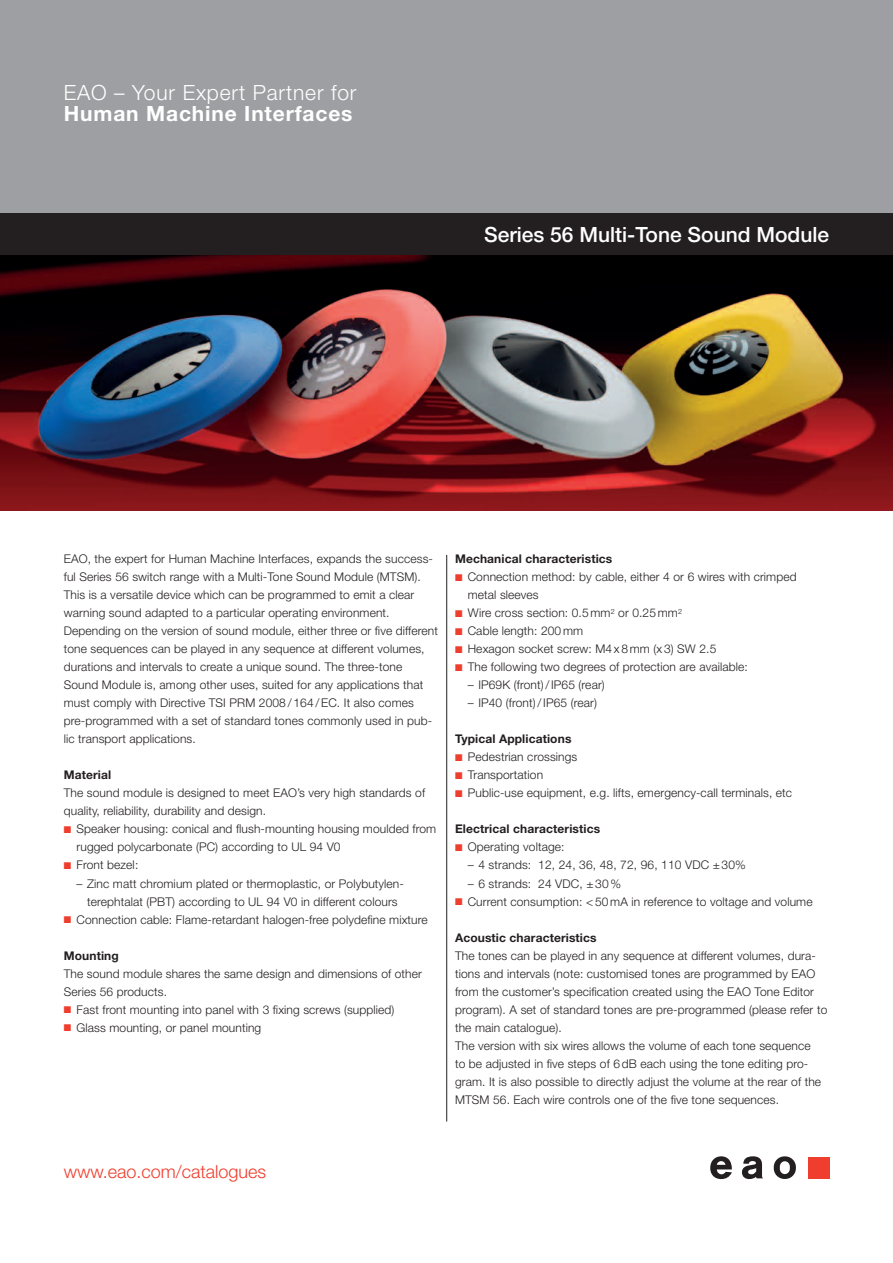
<style>
.page{position:relative;width:893px;height:1263px;background:#fff}
.page>*{position:absolute;margin:0;border:0;box-sizing:border-box;transform-origin:0 0}
.Titel_negativ_weiss{font:500 21px "Helvetica Neue LT";color:#fff}
.t1{font:300 21px "Helvetica Neue LT Pro";letter-spacing:.04em;color:#fff}
.t2{font:700 21px "Helvetica Neue LT Pro";letter-spacing:.04em;color:#fff}
.t3{font:300 18px "Helvetica Neue LT Pro";color:#ef3e2e}
.Grundtext_englisch{font:300 12px/18px "Helvetica Neue LT";letter-spacing:.01em;color:#231f20}
.Grundtext_E_Aufz__St{font:300 12px/18px "Helvetica Neue LT";letter-spacing:.01em;color:#231f20}
.Zwischentitel_schwar{font:700 12px "Helvetica Neue LT";letter-spacing:.01em;color:#231f20}
.Grundtext_F_Aufz__St{font:300 12px "Helvetica Neue LT";letter-spacing:.01em;color:#231f20}
.s1{color:#ef3e2e}
</style>
<div class="page">
<img style="left:0;top:255px;width:893px;height:255px">
<div style="left:0;top:213px;width:893px;height:42px;background:#231f20"></div>
<div style="left:0;top:0;width:893px;height:213px;background:#9d9fa2"></div>
<svg style="left:774px;top:1156px;width:22px;height:23px"></svg>
<svg style="left:710px;top:1156px;width:22px;height:23px"></svg>
<div style="left:808px;top:1157px;width:21px;height:21px;background:#ef3e2e"></div>
<svg style="left:742px;top:1156px;width:21px;height:23px"></svg>
<hr style="left:446px;top:555px;width:1px;height:566px;background:#231f20">
<p class="t1" style="left:64px;top:80px;width:294px">EAO – Your Expert Partner for</p>
<p class="t2" style="left:64px;top:100px;width:290px">Human Machine Interfaces</p>
<p class="Titel_negativ_weiss" style="left:484px;top:222px;width:347px">Series 56 Multi-Tone Sound Module</p>
<p class="Grundtext_englisch" style="left:64px;top:550px;width:371px">EAO, the expert for Human Machine Interfaces, expands the success&shy;ful Series 56 switch range with a Multi-Tone Sound Module (MTSM).<br>This is a versatile device which can be programmed to emit a clear warning sound adapted to a particular operating environment.</p>
<p class="Grundtext_englisch" style="left:64px;top:622px;width:376px">Depending on the version of sound module, either three or five different tone sequences can be played in any sequence at different volumes, durations and intervals to create a unique sound. The three-tone Sound Module is, among other uses, suited for any applications that must comply with Directive TSI PRM 2008 / 164 /EC. It also comes pre-programmed with a set of standard tones commonly used in pub&shy;lic transport applications.</p>
<p class="Zwischentitel_schwar" style="left:64px;top:768px;width:49px">Material</p>
<p class="Grundtext_englisch" style="left:64px;top:784px;width:363px">The sound module is designed to meet EAO’s very high standards of quality, reliability, durability and design.</p>
<p class="Grundtext_E_Aufz__St" style="left:77px;top:820px;width:361px;text-indent:-13px"><span class="s1">■</span> Speaker housing: conical and flush-mounting housing moulded from rugged polycarbonate (PC) according to UL 94 V0</p>
<p class="Grundtext_E_Aufz__St" style="left:64px;top:856px;width:76px"><span class="s1">■</span> Front bezel:</p>
<p class="Grundtext_E_Aufz__St" style="left:77px;top:874px;width:329px;text-align:center">– Zinc matt chromium plated or thermoplastic, or Polybutylen&shy;terephtalat (PBT) according to UL 94 V0 in different colours</p>
<p class="Grundtext_E_Aufz__St" style="left:64px;top:910px;width:365px"><span class="s1">■</span> Connection cable: Flame-retardant halogen-free polydefine mixture</p>
<p class="Zwischentitel_schwar" style="left:64px;top:948px;width:57px">Mounting</p>
<p class="Grundtext_englisch" style="left:64px;top:964px;width:360px">The sound module shares the same design and dimensions of other<br>Series 56 products.</p>
<p class="Grundtext_E_Aufz__St" style="left:64px;top:1000px;width:332px"><span class="s1">■</span> Fast front mounting into panel with 3 fixing screws (supplied)</p>
<p class="Grundtext_E_Aufz__St" style="left:64px;top:1018px;width:199px"><span class="s1">■</span> Glass mounting, or panel mounting</p>
<p class="Zwischentitel_schwar" style="left:455px;top:552px;width:159px">Mechanical characteristics</p>
<p class="Grundtext_E_Aufz__St" style="left:468px;top:568px;width:330px;text-indent:-13px"><span class="s1">■</span> Connection method: by cable, either 4 or 6 wires with crimped metal sleeves</p>
<p class="Grundtext_E_Aufz__St" style="left:455px;top:604px;width:229px"><span class="s1">■</span> Wire cross section: 0.5 mm<sup>2</sup> or 0.25 mm<sup>2</sup></p>
<p class="Grundtext_E_Aufz__St" style="left:455px;top:622px;width:130px"><span class="s1">■</span> Cable length: 200 mm</p>
<p class="Grundtext_E_Aufz__St" style="left:455px;top:640px;width:263px"><span class="s1">■</span> Hexagon socket screw: M4 x 8 mm (x 3) SW 2.5</p>
<p class="Grundtext_E_Aufz__St" style="left:455px;top:658px;width:294px"><span class="s1">■</span> The following two degrees of protection are available:</p>
<p class="Grundtext_E_Aufz__St" style="left:468px;top:676px;width:139px">– IP69K (front)/IP65 (rear)</p>
<p class="Grundtext_E_Aufz__St" style="left:468px;top:694px;width:131px">– IP40 (front)/IP65 (rear)</p>
<p class="Zwischentitel_schwar" style="left:455px;top:732px;width:118px">Typical Applications</p>
<p class="Grundtext_E_Aufz__St" style="left:455px;top:748px;width:124px"><span class="s1">■</span> Pedestrian crossings</p>
<p class="Grundtext_E_Aufz__St" style="left:455px;top:766px;width:90px"><span class="s1">■</span> Transportation</p>
<p class="Grundtext_E_Aufz__St" style="left:455px;top:784px;width:339px"><span class="s1">■</span> Public-use equipment, e.g. lifts, emergency-call terminals, etc</p>
<p class="Zwischentitel_schwar" style="left:455px;top:822px;width:147px">Electrical characteristics</p>
<p class="Grundtext_E_Aufz__St" style="left:455px;top:838px;width:111px"><span class="s1">■</span> Operating voltage:</p>
<p class="Grundtext_F_Aufz__St" style="left:468px;top:858px;width:280px">– 4 strands: 12, 24, 36, 48, 72, 96, 110 VDC ±30%</p>
<p class="Grundtext_E_Aufz__St" style="left:468px;top:874px;width:155px">– 6 strands: 24 VDC, ±30%</p>
<p class="Grundtext_E_Aufz__St" style="left:455px;top:892px;width:359px"><span class="s1">■</span> Current consumption: &lt;50 mA in reference to voltage and volume</p>
<p class="Zwischentitel_schwar" style="left:455px;top:930px;width:143px">Acoustic characteristics</p>
<p class="Grundtext_englisch" style="left:455px;top:946px;width:374px">The tones can be played in any sequence at different volumes, dura&shy;tions and intervals (note: customised tones are programmed by EAO from the customer’s specification created using the EAO Tone Editor program). A set of standard tones are pre-programmed (please refer to the main catalogue).</p>
<p class="Grundtext_englisch" style="left:455px;top:1036px;width:368px">The version with six wires allows the volume of each tone sequence to be adjusted in five steps of 6 dB each using the tone editing pro&shy;gram. It is also possible to directly adjust the volume at the rear of the MTSM 56. Each wire controls one of the five tone sequences.</p>
<p class="t3" style="left:64px;top:1161px;width:204px">www.eao.com/catalogues</p>
</div>
